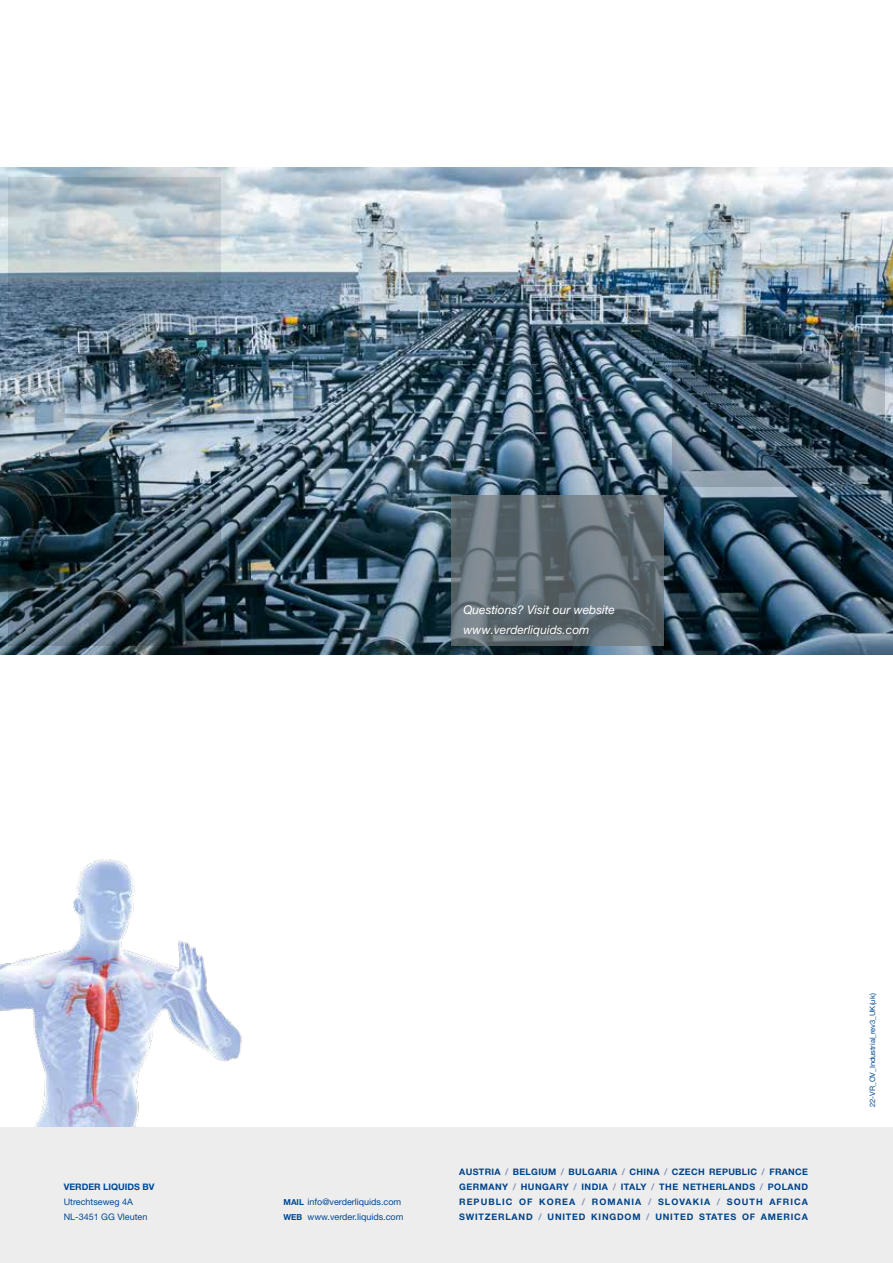
<style>
.page{position:relative;width:893px;height:1263px;background:#fff}
.page>*{position:absolute;margin:0;border:0;box-sizing:border-box;transform-origin:0 0}
.t1{font:italic 12px/19.5px "Helvetica Neue LT Std";color:#fff}
.t2{font:700 9px/15px "Helvetica Neue LT Std";letter-spacing:.09em;color:#004994;text-align:justify}
.t3{font:9px/15px "Helvetica Neue LT Std";color:#004994}
.t4{font:700 9px "Helvetica Neue LT Std";color:#004994}
.t5{font:7.5px "Helvetica Neue LT Std";color:#004994}
.s1{font-weight:700;font-size:8.25px}
.s2{color:#8999c9}
</style>
<div class="page">
<img style="left:0;top:167px;width:893px;height:488px">
<svg style="left:9px;top:495px;width:212px;height:151px;background:#2d404a"></svg>
<svg style="left:9px;top:177px;width:212px;height:150px;background:#9bacb8"></svg>
<svg style="left:672px;top:336px;width:212px;height:151px;background:#405565"></svg>
<div style="left:0;top:1127px;width:893px;height:136px;background:#ededed"></div>
<img style="left:0;top:859px;width:242px;height:268px">
<svg style="left:451px;top:495px;width:212px;height:151px;background:#646f76"></svg>
<h1 class="t1" style="left:463px;top:600px;width:153px">Questions? Visit our website www.verderliquids.com</h1>
<p class="t4" style="left:64px;top:1181px;width:92px">VERDER LIQUIDS BV</p>
<p class="t3" style="left:64px;top:1194px;width:85px">Utrechtseweg 4A<br>NL-3451 GG Vleuten</p>
<p class="t3" style="left:284px;top:1194px;width:121px"><span class="s1">MAIL</span> info@verderliquids.com<br><span class="s1">WEB</span> www.verder.liquids.com</p>
<p class="t2" style="left:459px;top:1163px;width:350px">AUSTRIA <span class="s2">/</span> BELGIUM <span class="s2">/</span> BULGARIA <span class="s2">/</span> CHINA <span class="s2">/</span> CZECH REPUBLIC <span class="s2">/</span> FRANCE GERMANY <span class="s2">/</span> HUNGARY <span class="s2">/</span> INDIA <span class="s2">/</span> ITALY <span class="s2">/</span> THE NETHERLANDS <span class="s2">/</span> POLAND REPUBLIC OF KOREA <span class="s2">/</span> ROMANIA <span class="s2">/</span> SLOVAKIA <span class="s2">/</span> SOUTH AFRICA SWITZERLAND <span class="s2">/</span> UNITED KINGDOM <span class="s2">/</span> UNITED STATES OF AMERICA</p>
<p class="t5" style="left:868px;top:1107px;width:115px;rotate:-90deg">22-VR_OV_Industrial_rev3_UK(uk)</p>
</div>
